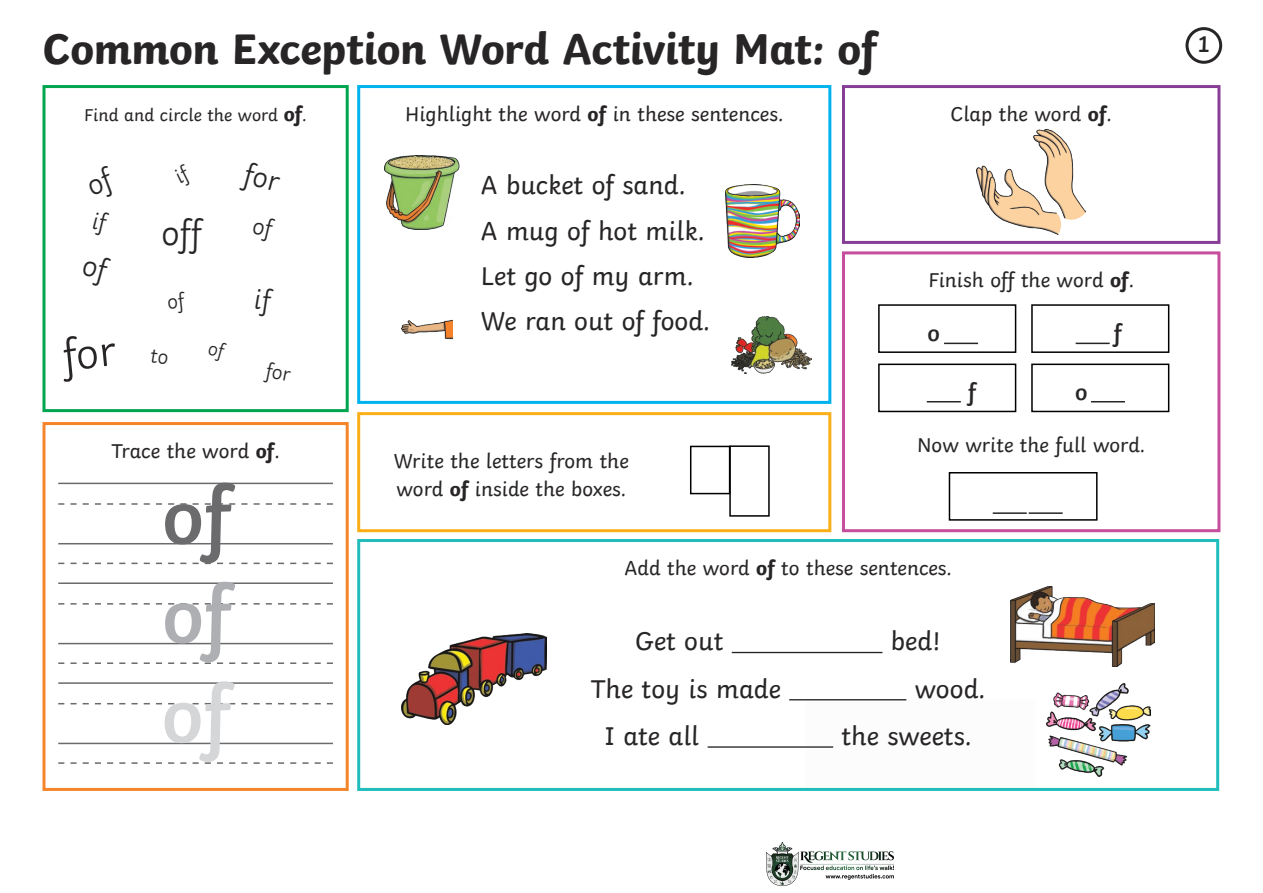
<style>
.page{position:relative;width:1263px;height:893px;background:#fff}
.page>*{position:absolute;margin:0;border:0;box-sizing:border-box;transform-origin:0 0}
.Underline{font:600 81px "Twinkl";color:#6b6b6e}
.Underline-2{font:600 81px "Twinkl";color:#aeafb3}
.Underline-3{font:600 81px "Twinkl";color:#d5d6d8}
.Heading{font:700 45px "Twinkl";letter-spacing:-.01em;color:#282526}
.Underline-4{font:300 36px "Twinkl";color:#282526}
.Body_Copy{font:27px "Twinkl";color:#282526}
.Underline-5{font:600 24px "Twinkl";color:#282526}
.Mat_Number{font:600 24px "Twinkl";color:#282526}
.Body_Copy-2{font:21px/28.5px "Twinkl";color:#282526}
.Underline-6{font:21px "Twinkl";color:#282526}
.Body_Copy-3{font:18px "Twinkl";color:#282526}
.s1{font-weight:700;font-size:21px}
.s2{font-weight:700}
</style>
<div class="page">
<div style="left:842px;top:251px;width:378px;height:281px;border:3px solid #c74d9d"></div>
<div style="left:357px;top:85px;width:474px;height:319px;border:3px solid #00b3ef"></div>
<div style="left:42px;top:422px;width:307px;height:369px;border:3px solid #f5852a"></div>
<div style="left:42px;top:85px;width:307px;height:327px;border:3px solid #00a54f"></div>
<hr style="left:732px;top:652px;width:150px;height:1px;background:#282526">
<hr style="left:789px;top:699px;width:117px;height:1px;background:#282526">
<hr style="left:708px;top:746px;width:125px;height:2px;background:#282526">
<div style="left:357px;top:539px;width:862px;height:252px;border:3px solid #21bdbd"></div>
<div style="left:842px;top:85px;width:378px;height:159px;border:3px solid #873e97"></div>
<div style="left:1185px;top:27px;width:37px;height:37px;border:3px solid #282526;border-radius:50%"></div>
<div style="left:357px;top:412px;width:474px;height:120px;border:3px solid #faaf18"></div>
<img style="left:977px;top:129px;width:109px;height:106px">
<div style="left:878px;top:304px;width:138px;height:49px;border:2px solid #000"></div>
<div style="left:878px;top:364px;width:138px;height:48px;border:2px solid #000"></div>
<div style="left:1031px;top:304px;width:138px;height:49px;border:2px solid #000"></div>
<div style="left:1031px;top:364px;width:138px;height:48px;border:2px solid #000"></div>
<div style="left:949px;top:472px;width:148px;height:49px;border:2px solid #000"></div>
<div style="left:729px;top:445px;width:41px;height:72px;border:2px solid #000"></div>
<div style="left:690px;top:446px;width:40px;height:48px;border:2px solid #000"></div>
<hr style="left:58px;top:543px;width:275px;height:1px;background:#6b6b6e">
<svg style="left:58px;top:503px;width:275px;height:2px"></svg>
<hr style="left:58px;top:483px;width:275px;height:1px;background:#6b6b6e">
<svg style="left:58px;top:563px;width:275px;height:1px"></svg>
<hr style="left:58px;top:643px;width:275px;height:1px;background:#6b6b6e">
<svg style="left:58px;top:603px;width:275px;height:2px"></svg>
<hr style="left:58px;top:582px;width:275px;height:2px;background:#6b6b6e">
<svg style="left:58px;top:662px;width:275px;height:2px"></svg>
<hr style="left:58px;top:743px;width:275px;height:1px;background:#6b6b6e">
<svg style="left:58px;top:703px;width:275px;height:1px"></svg>
<hr style="left:58px;top:682px;width:275px;height:2px;background:#6b6b6e">
<svg style="left:58px;top:762px;width:275px;height:2px"></svg>
<hr style="left:944px;top:343px;width:34px;height:1px;background:#282526">
<hr style="left:1076px;top:343px;width:34px;height:1px;background:#282526">
<hr style="left:927px;top:401px;width:34px;height:1px;background:#282526">
<hr style="left:993px;top:512px;width:34px;height:2px;background:#282526">
<hr style="left:1091px;top:401px;width:34px;height:1px;background:#282526">
<hr style="left:1029px;top:512px;width:34px;height:2px;background:#282526">
<img style="left:385px;top:156px;width:75px;height:74px">
<img style="left:726px;top:185px;width:73px;height:72px">
<img style="left:731px;top:316px;width:81px;height:58px">
<img style="left:402px;top:319px;width:51px;height:21px">
<img style="left:401px;top:634px;width:145px;height:90px">
<img style="left:1011px;top:587px;width:144px;height:80px">
<img style="left:1046px;top:684px;width:104px;height:92px">
<img style="left:767px;top:842px;width:126px;height:44px">
<p class="Heading" style="left:42px;top:12px;width:836px">Common Exception Word Activity Mat: of</p>
<p class="Mat_Number" style="left:1196px;top:25px;width:16px">1</p>
<p class="Body_Copy-3" style="left:84px;top:101px;width:224px">Find and circle the word <span class="s1">of</span>.</p>
<p class="Underline-4" style="left:162px;top:206px;width:42px">off</p>
<p class="Underline-6" style="left:111px;top:434px;width:170px">Trace the word <span class="s2">of</span>.</p>
<p class="Underline" style="left:162px;top:452px;width:71px">of</p>
<p class="Underline-2" style="left:162px;top:551px;width:71px">of</p>
<p class="Underline-3" style="left:162px;top:650px;width:71px">of</p>
<p class="Body_Copy-2" style="left:405px;top:98px;width:380px">Highlight the word <span class="s2">of</span> in these sentences.</p>
<p class="Body_Copy" style="left:481px;top:165px;width:206px">A bucket of sand.</p>
<p class="Body_Copy" style="left:481px;top:210px;width:225px">A mug of hot milk.</p>
<p class="Body_Copy" style="left:481px;top:255px;width:214px">Let go of my arm.</p>
<p class="Body_Copy" style="left:481px;top:300px;width:231px">We ran out of food.</p>
<p class="Body_Copy-2" style="left:394px;top:445px;width:236px">Write the letters from the word <span class="s2">of</span> inside the boxes.</p>
<p class="Underline-6" style="left:950px;top:98px;width:163px">Clap the word <span class="s2">of</span>.</p>
<p class="Body_Copy-2" style="left:928px;top:264px;width:207px">Finish off the word <span class="s2">of</span>.</p>
<p class="Underline-5" style="left:927px;top:314px;width:14px">o</p>
<p class="Underline-5" style="left:1114px;top:314px;width:9px">f</p>
<p class="Underline-5" style="left:968px;top:373px;width:9px">f</p>
<p class="Underline-5" style="left:1075px;top:373px;width:14px">o</p>
<p class="Body_Copy-2" style="left:917px;top:429px;width:230px">Now write the full word.</p>
<p class="Body_Copy-2" style="left:624px;top:552px;width:329px">Add the word <span class="s2">of</span> to these sentences.</p>
<p class="Body_Copy" style="left:635px;top:621px;width:90px">Get out</p>
<p class="Body_Copy" style="left:891px;top:621px;width:52px">bed!</p>
<p class="Body_Copy" style="left:591px;top:668px;width:191px">The toy is made</p>
<p class="Body_Copy" style="left:915px;top:668px;width:72px">wood.</p>
<p class="Body_Copy" style="left:605px;top:715px;width:96px">I ate all</p>
<p class="Body_Copy" style="left:841px;top:715px;width:132px">the sweets.</p>
</div>
